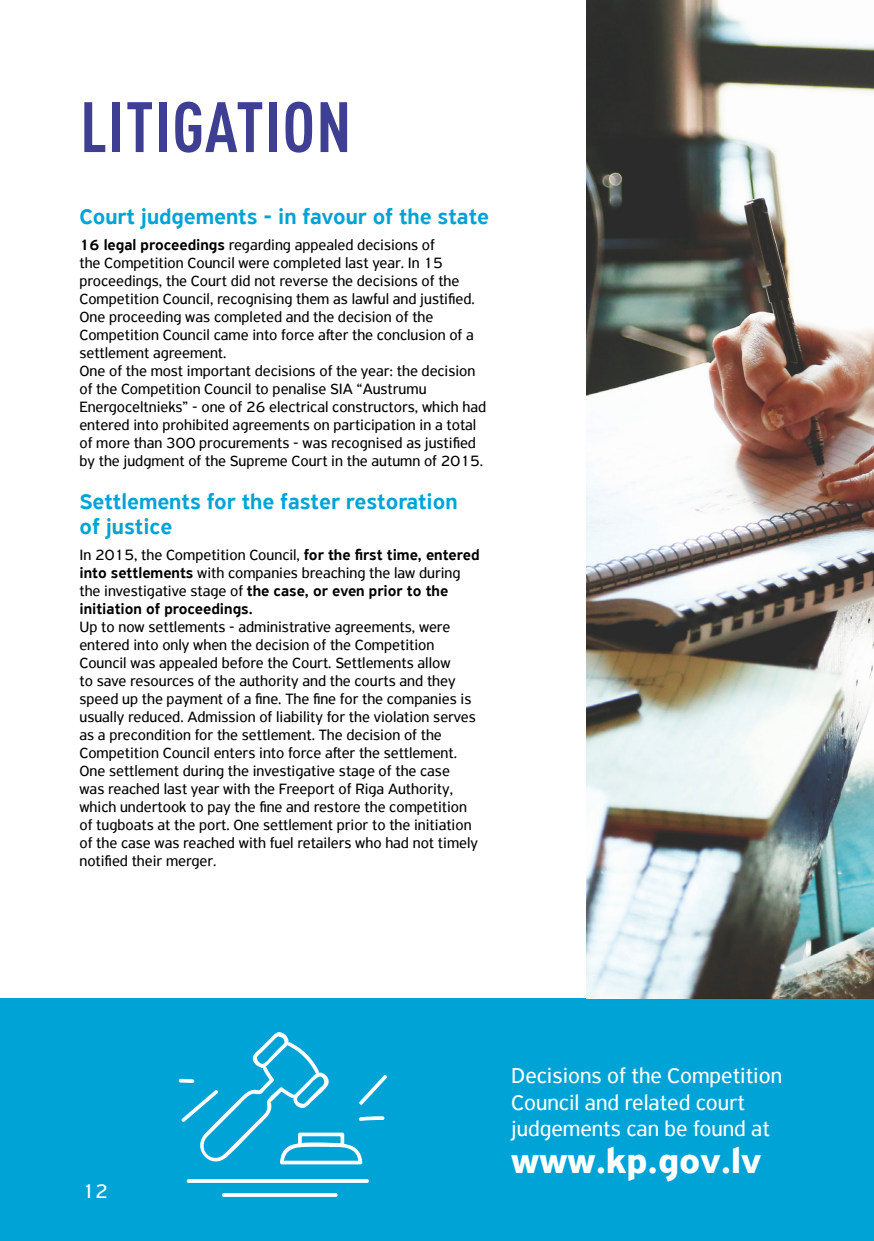
<style>
.page{position:relative;width:874px;height:1241px;background:#fff}
.page>*{position:absolute;margin:0;border:0;box-sizing:border-box;transform-origin:0 0}
.t1{font:700 condensed 70px "DIN Pro";letter-spacing:.02em;color:#3e3f92}
.t2{font:700 36.75px "PF Highway Sans Pro";color:#fff}
.t3{font:500 22.75px/24.5px "PF Highway Sans Pro";color:#00a3d6}
.t4{font:22.75px/26.2px "PF Highway Sans Pro";color:#fff}
.t5{font:21px "PF Highway Sans Pro";color:#fff}
.t6{font:15.75px/18px "PF Highway Sans Pro";color:#000}
.s1{font-weight:500}
</style>
<div class="page">
<div style="left:0;top:998px;width:873px;height:242px;background:#00a3d6"></div>
<img style="left:586px;top:0;width:287px;height:998px">
<svg style="left:186px;top:1179px;width:183px;height:3px"></svg>
<svg style="left:222px;top:1193px;width:116px;height:3px"></svg>
<svg style="left:178px;top:1032px;width:209px;height:133px"></svg>
<h1 class="t1" style="left:80px;top:74px;width:272px">LITIGATION</h1>
<h3 class="t3" style="left:79px;top:204px;width:411px">Court judgements - in favour of the state</h3>
<p class="t6" style="left:79px;top:236px;width:408px"><span class="s1">16 legal proceedings</span> regarding appealed decisions of<br>the Competition Council were completed last year. In 15 proceedings, the Court did not reverse the decisions of the Competition Council, recognising them as lawful and justified.<br>One proceeding was completed and the decision of the Competition Council came into force after the conclusion of a settlement agreement.<br>One of the most important decisions of the year: the decision of the Competition Council to penalise SIA “Austrumu Energoceltnieks” - one of 26 electrical constructors, which had entered into prohibited agreements on participation in a total of more than 300 procurements - was recognised as justified by the judgment of the Supreme Court in the autumn of 2015.</p>
<h3 class="t3" style="left:79px;top:489px;width:379px">Settlements for the faster restoration of justice</h3>
<p class="t6" style="left:79px;top:545px;width:401px">In 2015, the Competition Council, <span class="s1">for the first time, entered into settlements</span> with companies breaching the law during the investigative stage of <span class="s1">the case, or even prior to the initiation of proceedings.</span></p>
<p class="t6" style="left:79px;top:617px;width:400px">Up to now settlements - administrative agreements, were entered into only when the decision of the Competition Council was appealed before the Court. Settlements allow<br>to save resources of the authority and the courts and they speed up the payment of a fine. The fine for the companies is usually reduced. Admission of liability for the violation serves as a precondition for the settlement. The decision of the Competition Council enters into force after the settlement.<br>One settlement during the investigative stage of the case was reached last year with the Freeport of Riga Authority, which undertook to pay the fine and restore the competition of tugboats at the port. One settlement prior to the initiation of the case was reached with fuel retailers who had not timely notified their merger.</p>
<h3 class="t5" style="left:82px;top:1178px;width:27px">12</h3>
<h3 class="t4" style="left:511px;top:1062px;width:272px">Decisions of the Competition<br>Council and related court judgements can be found at</h3>
<h2 class="t2" style="left:511px;top:1138px;width:251px">www.kp.gov.lv</h2>
</div>
